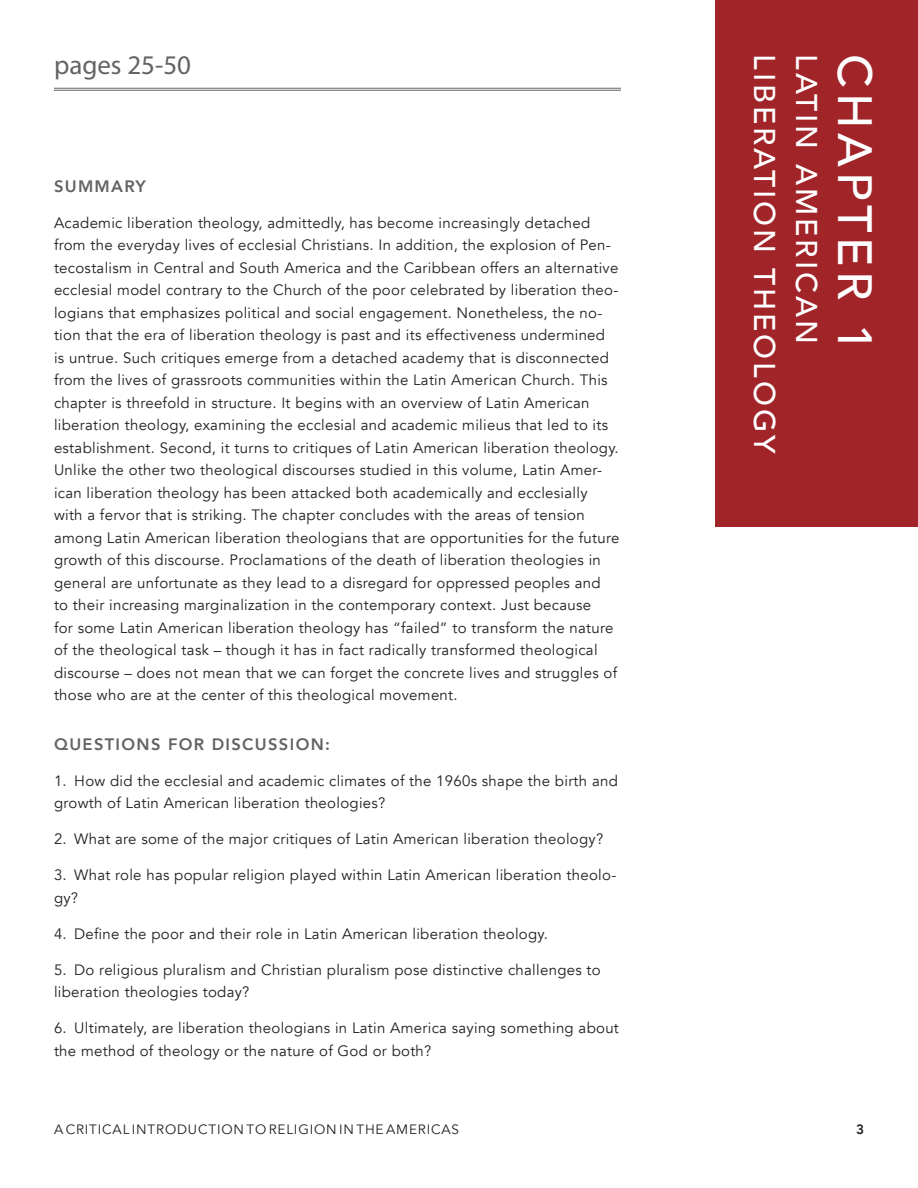
<style>
.page{position:relative;width:918px;height:1188px;background:#fff}
.page>*{position:absolute;margin:0;border:0;box-sizing:border-box;transform-origin:0 0}
.t1{font:500 48px "Avenir";letter-spacing:.1em;color:#fff}
.t2{font:500 30px "Avenir";letter-spacing:.1em;color:#fff}
.t3{font:27px "Myriad Pro";color:#636366}
.t4{font:800 16.5px "Avenir";letter-spacing:.08em;color:#636366}
.t5{font:15px/22.5px "Avenir";letter-spacing:.02em;color:#231f20}
.t6{font:13.5px "Avenir";letter-spacing:.06em;color:#231f20}
.t7{font:800 13.5px "Avenir";color:#231f20}
</style>
<div class="page">
<div style="left:716px;top:0;width:202px;height:526px;background:#a12428"></div>
<hr style="left:54px;top:88px;width:567px;height:1px;background:#636366">
<hr style="left:54px;top:90px;width:567px;height:1px;background:#636366">
<h3 class="t3" style="left:54px;top:49px;width:139px">pages 25-50</h3>
<p class="t4" style="left:54px;top:173px;width:93px">SUMMARY</p>
<p class="t5" style="left:54px;top:212px;width:567px">Academic liberation theology, admittedly, has become increasingly detached from the everyday lives of ecclesial Christians. In addition, the explosion of Pen&shy;tecostalism in Central and South America and the Caribbean offers an alternative ecclesial model contrary to the Church of the poor celebrated by liberation theo&shy;logians that emphasizes political and social engagement. Nonetheless, the no&shy;tion that the era of liberation theology is past and its effectiveness undermined<br>is untrue. Such critiques emerge from a detached academy that is disconnected from the lives of grassroots communities within the Latin American Church. This chapter is threefold in structure. It begins with an overview of Latin American liberation theology, examining the ecclesial and academic milieus that led to its establishment. Second, it turns to critiques of Latin American liberation theology.<br>Unlike the other two theological discourses studied in this volume, Latin Amer&shy;ican liberation theology has been attacked both academically and ecclesially with a fervor that is striking. The chapter concludes with the areas of tension among Latin American liberation theologians that are opportunities for the future growth of this discourse. Proclamations of the death of liberation theologies in general are unfortunate as they lead to a disregard for oppressed peoples and<br>to their increasing marginalization in the contemporary context. Just because<br>for some Latin American liberation theology has “failed” to transform the nature of the theological task – though it has in fact radically transformed theological discourse – does not mean that we can forget the concrete lives and struggles of those who are at the center of this theological movement.</p>
<p class="t4" style="left:54px;top:731px;width:278px">QUESTIONS FOR DISCUSSION:</p>
<p class="t5" style="left:54px;top:770px;width:565px">1. How did the ecclesial and academic climates of the 1960s shape the birth and growth of Latin American liberation theologies?</p>
<p class="t5" style="left:54px;top:828px;width:551px">2. What are some of the major critiques of Latin American liberation theology?</p>
<p class="t5" style="left:54px;top:864px;width:564px">3. What role has popular religion played within Latin American liberation theolo&shy;gy?</p>
<p class="t5" style="left:54px;top:923px;width:495px">4. Define the poor and their role in Latin American liberation theology.</p>
<p class="t5" style="left:54px;top:959px;width:548px">5. Do religious pluralism and Christian pluralism pose distinctive challenges to liberation theologies today?</p>
<p class="t5" style="left:54px;top:1017px;width:566px">6. Ultimately, are liberation theologians in Latin America saying something about the method of theology or the nature of God or both?</p>
<h2 class="t2" style="left:791px;top:54px;width:402px;rotate:90deg">LIBERATION THEOLOGY</h2>
<h2 class="t2" style="left:833px;top:54px;width:292px;rotate:90deg">LATIN AMERICAN</h2>
<h1 class="t1" style="left:896px;top:54px;width:298px;rotate:90deg">CHAPTER 1</h1>
<p class="t6" style="left:54px;top:1121px;width:407px">A CRITICAL INTRODUCTION TO RELIGION IN THE AMERICAS</p>
<p class="t7" style="left:856px;top:1119px;width:9px">3</p>
</div>
